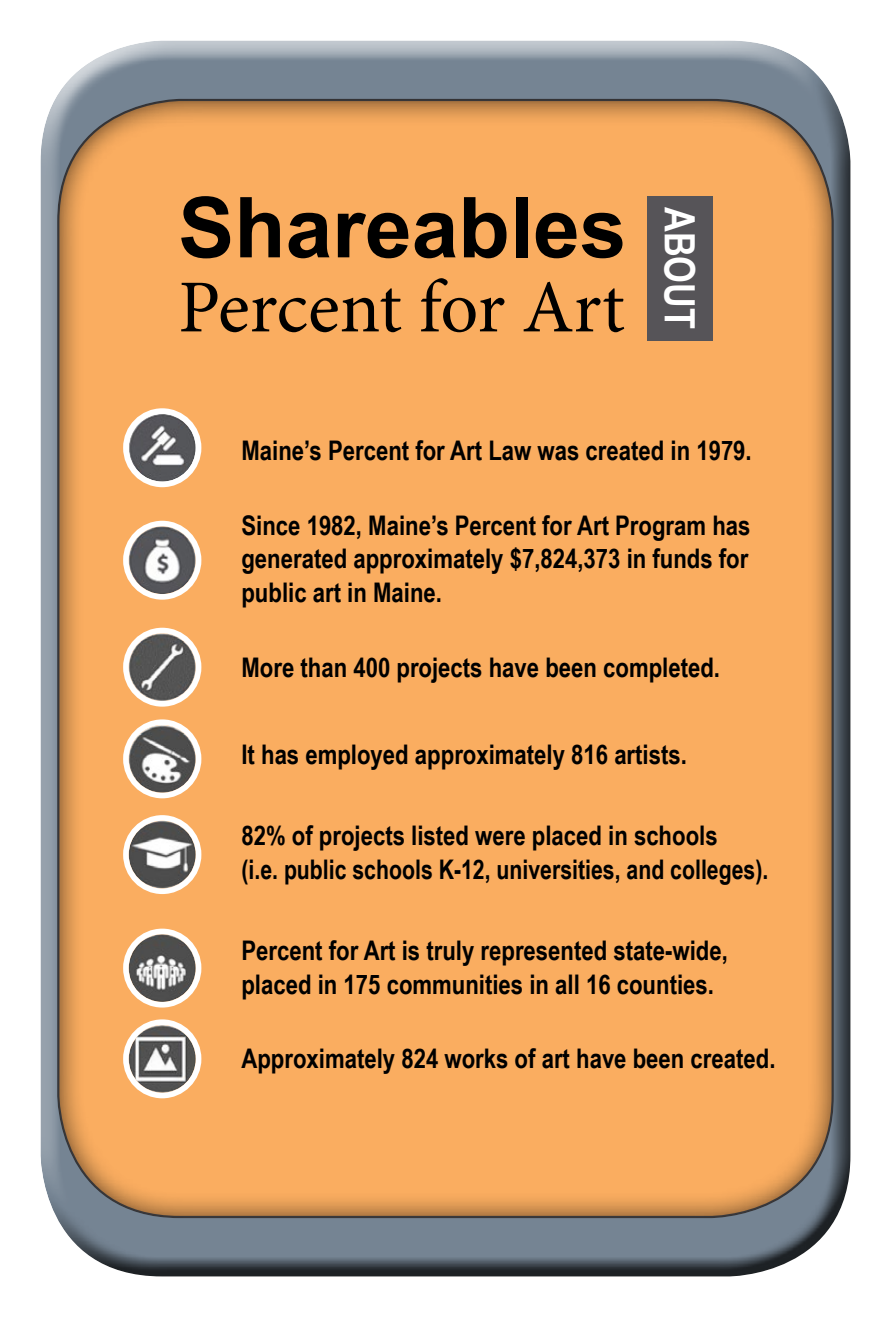
<style>
.page{position:relative;width:891px;height:1317px;background:#fff}
.page>*{position:absolute;margin:0;border:0;box-sizing:border-box;transform-origin:0 0}
.t1{font:700 83.92px "Arial";color:#000}
.t2{font:74.7px "Minion Pro";letter-spacing:-.005em;color:#000}
.t3{font:700 41.85px "Arial Narrow";color:#fff}
.t4{font:700 27px/33.8px "Arial Narrow";color:#000}
</style>
<div class="page">
<div style="left:20px;top:22px;width:826px;height:1207px;background:#fff;opacity:.75"></div>
<div style="left:42px;top:74px;width:829px;height:1202px;background:#000;opacity:.75"></div>
<div style="left:38px;top:81px;width:814px;height:1139px;background:#000;opacity:.75"></div>
<div style="left:126px;top:411px;width:73px;height:73px;background:#fff;border-radius:50%"></div>
<img style="left:129px;top:414px;width:67px;height:67px;border-radius:34px">
<div style="left:123px;top:408px;width:78px;height:79px;border:6px solid #fff;border-radius:50%"></div>
<img style="left:129px;top:526px;width:67px;height:68px;border-radius:34px">
<div style="left:123px;top:520px;width:78px;height:79px;border:6px solid #fff;border-radius:50%"></div>
<img style="left:129px;top:633px;width:67px;height:68px;border-radius:34px">
<div style="left:123px;top:627px;width:78px;height:79px;border:6px solid #fff;border-radius:50%"></div>
<img style="left:129px;top:725px;width:67px;height:67px;border-radius:34px">
<div style="left:123px;top:719px;width:78px;height:79px;border:6px solid #fff;border-radius:50%"></div>
<img style="left:129px;top:820px;width:67px;height:68px;border-radius:34px">
<div style="left:123px;top:815px;width:78px;height:79px;border:6px solid #fff;border-radius:50%"></div>
<img style="left:129px;top:934px;width:67px;height:67px;border-radius:34px">
<div style="left:123px;top:928px;width:78px;height:79px;border:6px solid #fff;border-radius:50%"></div>
<img style="left:129px;top:1024px;width:67px;height:68px;border-radius:34px">
<div style="left:123px;top:1019px;width:78px;height:79px;border:6px solid #fff;border-radius:50%"></div>
<div style="left:648px;top:196px;width:65px;height:144px;background:#565458"></div>
<p class="t1" style="left:178px;top:172px;width:450px">Shareables</p>
<p class="t2" style="left:178px;top:257px;width:448px">Percent for Art</p>
<p class="t3" style="left:711px;top:207px;width:123px;rotate:90deg">ABOUT</p>
<p class="t4" style="left:241px;top:432px;width:512px">Maine’s Percent for Art Law was created in 1979.</p>
<p class="t4" style="left:241px;top:507px;width:511px;text-align:justify">Since 1982, Maine’s Percent for Art Program has generated approximately $7,824,373 in funds for public art in Maine.</p>
<p class="t4" style="left:241px;top:648px;width:480px">More than 400 projects have been completed.</p>
<p class="t4" style="left:241px;top:736px;width:447px">It has employed approximately 816 artists.</p>
<p class="t4" style="left:241px;top:817px;width:528px">82% of projects listed were placed in schools<br>(i.e. public schools K-12, universities, and colleges).</p>
<p class="t4" style="left:241px;top:932px;width:488px">Percent for Art is truly represented state-wide, placed in 175 communities in all 16 counties.</p>
<p class="t4" style="left:241px;top:1040px;width:536px">Approximately 824 works of art have been created.</p>
</div>
